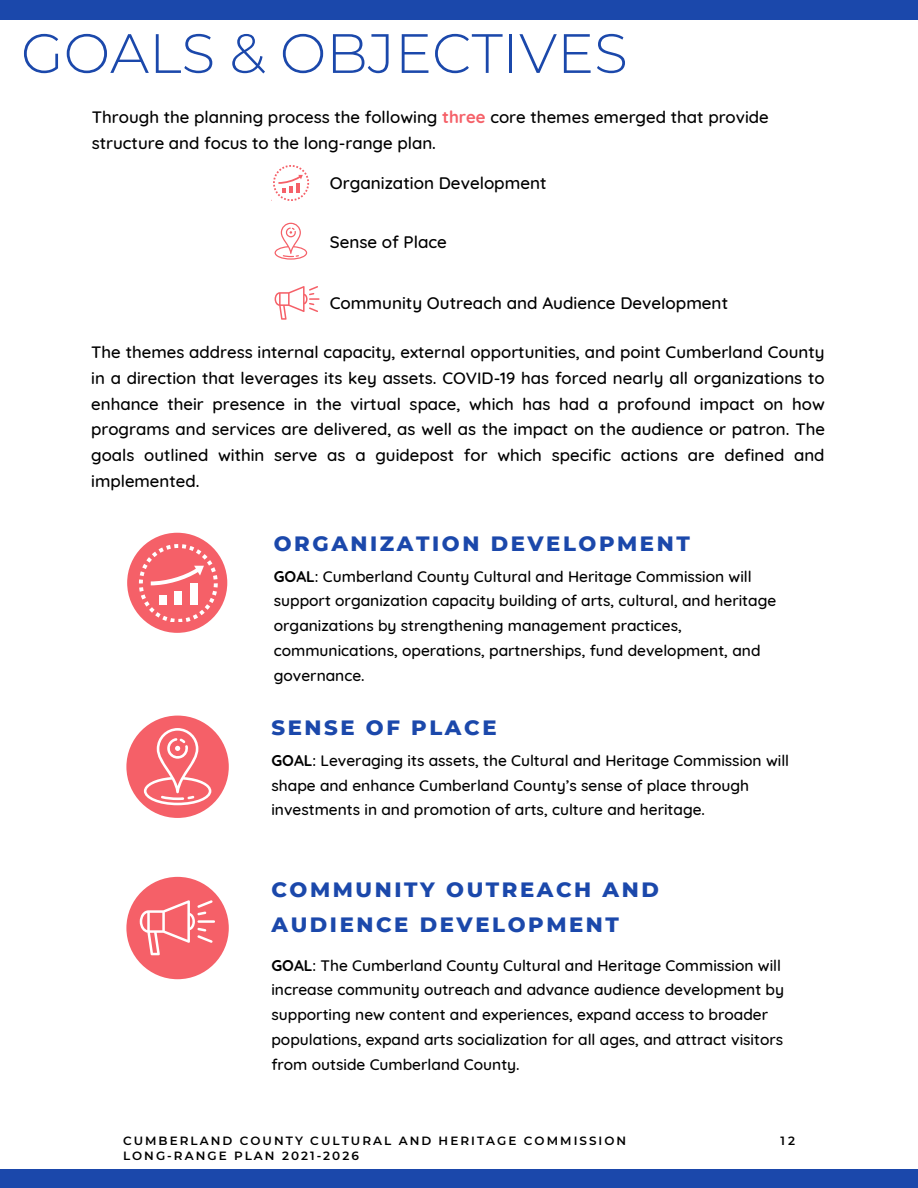
<style>
.page{position:relative;width:918px;height:1188px;background:#fff}
.page>*{position:absolute;margin:0;border:0;box-sizing:border-box;transform-origin:0 0}
.t1{font:300 55.35px "Montserrat";color:#1b48ab}
.t2{font:800 21.15px/34.8px "Montserrat";letter-spacing:.12em;color:#1b48ab}
.t3{font:500 16.95px "Quicksand";color:#000}
.t4{font:500 16.8px/25.8px "Quicksand";color:#000}
.t5{font:500 15.45px/24.8px "Quicksand";color:#000}
.t6{font:600 12px "Montserrat";letter-spacing:.17em;color:#000}
.s1{font-weight:700;color:#f56068}
.s2{font-weight:700}
</style>
<div class="page">
<div style="left:127px;top:533px;width:100px;height:100px;background:#f56068;border-radius:50%"></div>
<div style="left:126px;top:716px;width:103px;height:102px;background:#f56068;border-radius:50%"></div>
<div style="left:126px;top:877px;width:103px;height:102px;background:#f56068;border-radius:50%"></div>
<svg style="left:271px;top:165px;width:39px;height:36px"></svg>
<svg style="left:275px;top:223px;width:32px;height:37px"></svg>
<svg style="left:275px;top:286px;width:45px;height:34px"></svg>
<svg style="left:136px;top:544px;width:84px;height:78px"></svg>
<svg style="left:144px;top:728px;width:67px;height:77px"></svg>
<hr style="left:197px;top:920px;width:18px;height:3px;background:#fff">
<svg style="left:140px;top:900px;width:73px;height:55px"></svg>
<div style="left:0;top:1170px;width:918px;height:18px;background:#1b48ab"></div>
<div style="left:0;top:0;width:918px;height:20px;background:#1b48ab"></div>
<h1 class="t1" style="left:21px;top:19px;width:608px">GOALS &amp; OBJECTIVES</h1>
<p class="t4" style="left:92px;top:104px;width:679px">Through the planning process the following <span class="s1">three</span> core themes emerged that provide structure and focus to the long-range plan.</p>
<p class="t3" style="left:330px;top:173px;width:218px">Organization Development</p>
<p class="t3" style="left:330px;top:231px;width:119px">Sense of Place</p>
<p class="t3" style="left:330px;top:292px;width:400px">Community Outreach and Audience Development</p>
<p class="t4" style="left:91px;top:339px;width:735px;text-align:justify">The themes address internal capacity, external opportunities, and point Cumberland County in a direction that leverages its key assets. COVID-19 has forced nearly all organizations to enhance their presence in the virtual space, which has had a profound impact on how programs and services are delivered, as well as the impact on the audience or patron. The goals outlined within serve as a guidepost for which specific actions are defined and implemented.</p>
<h2 class="t2" style="left:274px;top:526px;width:418px">ORGANIZATION DEVELOPMENT</h2>
<p class="t5" style="left:274px;top:563px;width:504px"><span class="s2">GOAL</span>: Cumberland County Cultural and Heritage Commission will support organization capacity building of arts, cultural, and heritage organizations by strengthening management practices, communications, operations, partnerships, fund development, and governance.</p>
<h2 class="t2" style="left:271px;top:710px;width:227px">SENSE OF PLACE</h2>
<p class="t5" style="left:271px;top:748px;width:519px"><span class="s2">GOAL</span>: Leveraging its assets, the Cultural and Heritage Commission will shape and enhance Cumberland County’s sense of place through investments in and promotion of arts, culture and heritage.</p>
<h2 class="t2" style="left:271px;top:872px;width:389px">COMMUNITY OUTREACH AND<br>AUDIENCE DEVELOPMENT</h2>
<p class="t5" style="left:271px;top:952px;width:514px"><span class="s2">GOAL</span>: The Cumberland County Cultural and Heritage Commission will increase community outreach and advance audience development by supporting new content and experiences, expand access to broader populations, expand arts socialization for all ages, and attract visitors from outside Cumberland County.</p>
<p class="t6" style="left:123px;top:1133px;width:505px">CUMBERLAND COUNTY CULTURAL AND HERITAGE COMMISSION</p>
<p class="t6" style="left:781px;top:1133px;width:16px">12</p>
<p class="t6" style="left:123px;top:1149px;width:237px">LONG-RANGE PLAN 2021-2026</p>
</div>
